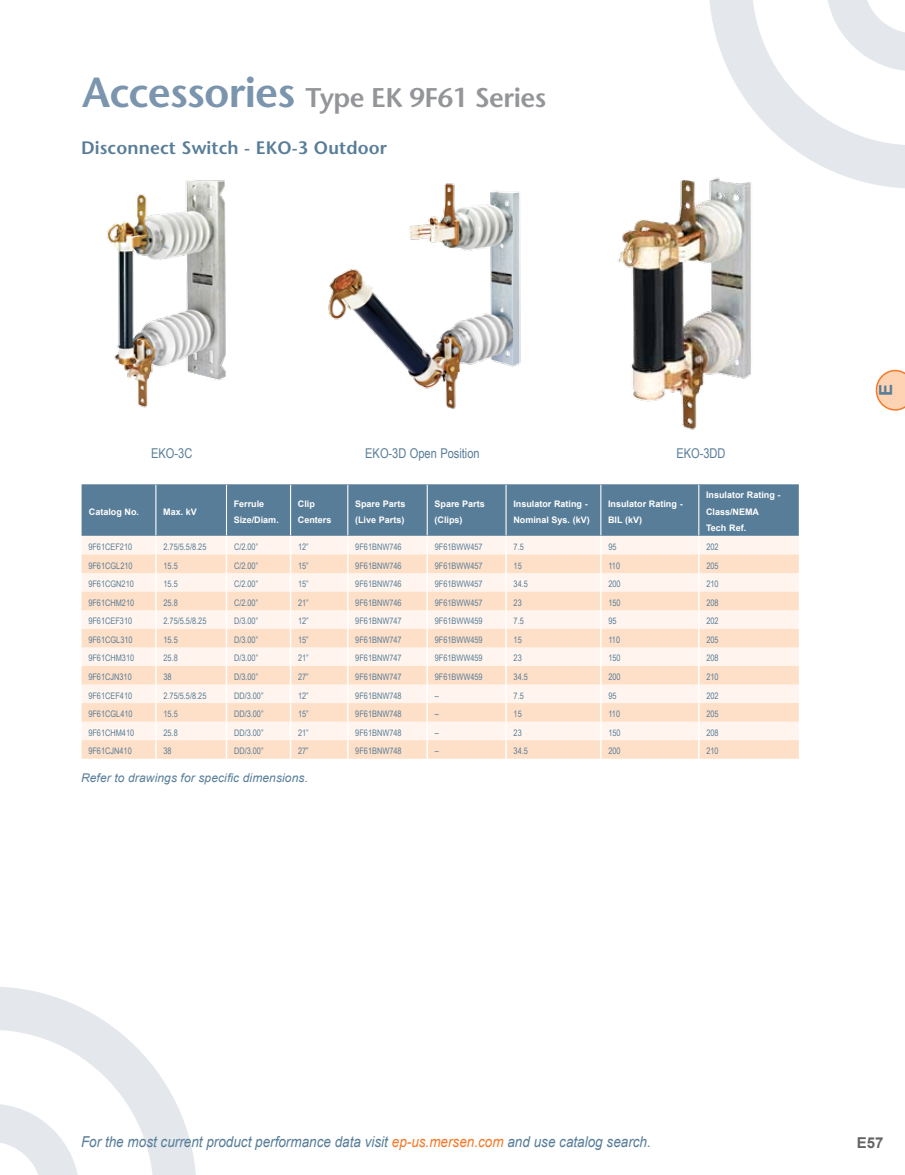
<style>
.page{position:relative;width:905px;height:1175px;background:#fff}
.page>*{position:absolute;margin:0;border:0;box-sizing:border-box;transform-origin:0 0}
.t1{font:600 27px "Stone Sans Std";letter-spacing:-.02em;color:#939598}
.t2{font:600 18px "Stone Sans Std";letter-spacing:.01em;color:#587d98}
.t3{font:700 18px "Arial";color:#587d98}
.t4{font:italic 15px "Arial";color:#587d98;scale:.9 1}
.t5{font:700 15px "Arial";color:#636466}
.t6{font:13.5px "Arial Narrow";color:#587d98}
.t7{font:italic 12px "Arial";letter-spacing:.01em;color:#587d98}
.t8{font:9px "Arial Narrow";color:#587d98}
.t9{font:700 9px/16.5px "Arial";color:#fff}
.s1{font-size:42px;color:#7a95ad}
.s2{color:#f47929}
</style>
<div class="page">
<svg style="left:0;top:987px;width:196px;height:187px"></svg>
<svg style="left:709px;top:0;width:195px;height:188px"></svg>
<svg style="left:875px;top:370px;width:29px;height:40px"></svg>
<svg style="left:82px;top:484px;width:716px;height:274px;background:#dfd6cf"></svg>
<img style="left:107px;top:180px;width:119px;height:228px">
<img style="left:617px;top:168px;width:146px;height:262px">
<img style="left:328px;top:183px;width:193px;height:226px">
<h1 class="t1" style="left:82px;top:82px;width:465px"><span class="s1">Accessories</span> Type EK 9F61 Series</h1>
<h2 class="t2" style="left:81px;top:137px;width:307px">Disconnect Switch - EKO-3 Outdoor</h2>
<h3 class="t6" style="left:151px;top:443px;width:43px">EKO-3C</h3>
<h3 class="t6" style="left:365px;top:443px;width:116px">EKO-3D Open Position</h3>
<h3 class="t6" style="left:676px;top:443px;width:51px">EKO-3DD</h3>
<p class="t9" style="left:89px;top:504px;width:52px">Catalog No.</p>
<p class="t9" style="left:163px;top:504px;width:35px">Max. kV</p>
<p class="t9" style="left:234px;top:495px;width:47px">Ferrule<br>Size/Diam.</p>
<p class="t9" style="left:298px;top:495px;width:35px">Clip<br>Centers</p>
<p class="t9" style="left:355px;top:495px;width:52px">Spare Parts (Live Parts)</p>
<p class="t9" style="left:434px;top:495px;width:52px">Spare Parts (Clips)</p>
<p class="t9" style="left:513px;top:495px;width:78px">Insulator Rating -<br>Nominal Sys. (kV)</p>
<p class="t9" style="left:608px;top:495px;width:76px">Insulator Rating -<br>BIL (kV)</p>
<p class="t9" style="left:706px;top:487px;width:76px">Insulator Rating -<br>Class/NEMA<br>Tech Ref.</p>
<p class="t8" style="left:88px;top:540px;width:45px">9F61CEF210</p>
<p class="t8" style="left:163px;top:540px;width:45px">2.75/5.5/8.25</p>
<p class="t8" style="left:234px;top:540px;width:26px">C/2.00”</p>
<p class="t8" style="left:298px;top:540px;width:12px">12”</p>
<p class="t8" style="left:355px;top:540px;width:48px">9F61BNW746</p>
<p class="t8" style="left:435px;top:540px;width:49px">9F61BWW457</p>
<p class="t8" style="left:513px;top:540px;width:12px">7.5</p>
<p class="t8" style="left:608px;top:540px;width:10px">95</p>
<p class="t8" style="left:706px;top:540px;width:14px">202</p>
<p class="t8" style="left:88px;top:559px;width:46px">9F61CGL210</p>
<p class="t8" style="left:163px;top:559px;width:16px">15.5</p>
<p class="t8" style="left:234px;top:559px;width:26px">C/2.00”</p>
<p class="t8" style="left:298px;top:559px;width:12px">15”</p>
<p class="t8" style="left:355px;top:559px;width:48px">9F61BNW746</p>
<p class="t8" style="left:435px;top:559px;width:49px">9F61BWW457</p>
<p class="t8" style="left:513px;top:559px;width:10px">15</p>
<p class="t8" style="left:608px;top:559px;width:13px">110</p>
<p class="t8" style="left:706px;top:559px;width:14px">205</p>
<p class="t8" style="left:88px;top:577px;width:47px">9F61CGN210</p>
<p class="t8" style="left:163px;top:577px;width:16px">15.5</p>
<p class="t8" style="left:234px;top:577px;width:26px">C/2.00”</p>
<p class="t8" style="left:298px;top:577px;width:12px">15”</p>
<p class="t8" style="left:355px;top:577px;width:48px">9F61BNW746</p>
<p class="t8" style="left:435px;top:577px;width:49px">9F61BWW457</p>
<p class="t8" style="left:513px;top:577px;width:16px">34.5</p>
<p class="t8" style="left:608px;top:577px;width:14px">200</p>
<p class="t8" style="left:706px;top:577px;width:14px">210</p>
<p class="t8" style="left:88px;top:596px;width:47px">9F61CHM210</p>
<p class="t8" style="left:163px;top:596px;width:16px">25.8</p>
<p class="t8" style="left:234px;top:596px;width:26px">C/2.00”</p>
<p class="t8" style="left:298px;top:596px;width:12px">21”</p>
<p class="t8" style="left:355px;top:596px;width:48px">9F61BNW746</p>
<p class="t8" style="left:435px;top:596px;width:49px">9F61BWW457</p>
<p class="t8" style="left:513px;top:596px;width:10px">23</p>
<p class="t8" style="left:608px;top:596px;width:14px">150</p>
<p class="t8" style="left:706px;top:596px;width:14px">208</p>
<p class="t8" style="left:88px;top:614px;width:45px">9F61CEF310</p>
<p class="t8" style="left:163px;top:614px;width:45px">2.75/5.5/8.25</p>
<p class="t8" style="left:234px;top:614px;width:26px">D/3.00”</p>
<p class="t8" style="left:298px;top:614px;width:12px">12”</p>
<p class="t8" style="left:355px;top:614px;width:48px">9F61BNW747</p>
<p class="t8" style="left:435px;top:614px;width:49px">9F61BWW459</p>
<p class="t8" style="left:513px;top:614px;width:12px">7.5</p>
<p class="t8" style="left:608px;top:614px;width:10px">95</p>
<p class="t8" style="left:706px;top:614px;width:14px">202</p>
<p class="t8" style="left:88px;top:633px;width:46px">9F61CGL310</p>
<p class="t8" style="left:163px;top:633px;width:16px">15.5</p>
<p class="t8" style="left:234px;top:633px;width:26px">D/3.00”</p>
<p class="t8" style="left:298px;top:633px;width:12px">15”</p>
<p class="t8" style="left:355px;top:633px;width:48px">9F61BNW747</p>
<p class="t8" style="left:435px;top:633px;width:49px">9F61BWW459</p>
<p class="t8" style="left:513px;top:633px;width:10px">15</p>
<p class="t8" style="left:608px;top:633px;width:13px">110</p>
<p class="t8" style="left:706px;top:633px;width:14px">205</p>
<p class="t8" style="left:88px;top:651px;width:47px">9F61CHM310</p>
<p class="t8" style="left:163px;top:651px;width:16px">25.8</p>
<p class="t8" style="left:234px;top:651px;width:26px">D/3.00”</p>
<p class="t8" style="left:298px;top:651px;width:12px">21”</p>
<p class="t8" style="left:355px;top:651px;width:48px">9F61BNW747</p>
<p class="t8" style="left:435px;top:651px;width:49px">9F61BWW459</p>
<p class="t8" style="left:513px;top:651px;width:10px">23</p>
<p class="t8" style="left:608px;top:651px;width:14px">150</p>
<p class="t8" style="left:706px;top:651px;width:14px">208</p>
<p class="t8" style="left:88px;top:670px;width:45px">9F61CJN310</p>
<p class="t8" style="left:163px;top:670px;width:10px">38</p>
<p class="t8" style="left:234px;top:670px;width:26px">D/3.00”</p>
<p class="t8" style="left:298px;top:670px;width:12px">27”</p>
<p class="t8" style="left:355px;top:670px;width:48px">9F61BNW747</p>
<p class="t8" style="left:435px;top:670px;width:49px">9F61BWW459</p>
<p class="t8" style="left:513px;top:670px;width:16px">34.5</p>
<p class="t8" style="left:608px;top:670px;width:14px">200</p>
<p class="t8" style="left:706px;top:670px;width:14px">210</p>
<p class="t8" style="left:88px;top:688px;width:45px">9F61CEF410</p>
<p class="t8" style="left:163px;top:688px;width:45px">2.75/5.5/8.25</p>
<p class="t8" style="left:234px;top:688px;width:31px">DD/3.00”</p>
<p class="t8" style="left:298px;top:688px;width:12px">12”</p>
<p class="t8" style="left:355px;top:688px;width:48px">9F61BNW748</p>
<p class="t8" style="left:435px;top:688px;width:6px">–</p>
<p class="t8" style="left:513px;top:688px;width:12px">7.5</p>
<p class="t8" style="left:608px;top:688px;width:10px">95</p>
<p class="t8" style="left:706px;top:688px;width:14px">202</p>
<p class="t8" style="left:88px;top:707px;width:46px">9F61CGL410</p>
<p class="t8" style="left:163px;top:707px;width:16px">15.5</p>
<p class="t8" style="left:234px;top:707px;width:31px">DD/3.00”</p>
<p class="t8" style="left:298px;top:707px;width:12px">15”</p>
<p class="t8" style="left:355px;top:707px;width:48px">9F61BNW748</p>
<p class="t8" style="left:435px;top:707px;width:6px">–</p>
<p class="t8" style="left:513px;top:707px;width:10px">15</p>
<p class="t8" style="left:608px;top:707px;width:13px">110</p>
<p class="t8" style="left:706px;top:707px;width:14px">205</p>
<p class="t8" style="left:88px;top:726px;width:47px">9F61CHM410</p>
<p class="t8" style="left:163px;top:726px;width:16px">25.8</p>
<p class="t8" style="left:234px;top:726px;width:31px">DD/3.00”</p>
<p class="t8" style="left:298px;top:726px;width:12px">21”</p>
<p class="t8" style="left:355px;top:726px;width:48px">9F61BNW748</p>
<p class="t8" style="left:435px;top:726px;width:6px">–</p>
<p class="t8" style="left:513px;top:726px;width:10px">23</p>
<p class="t8" style="left:608px;top:726px;width:14px">150</p>
<p class="t8" style="left:706px;top:726px;width:14px">208</p>
<p class="t8" style="left:88px;top:744px;width:45px">9F61CJN410</p>
<p class="t8" style="left:163px;top:744px;width:10px">38</p>
<p class="t8" style="left:234px;top:744px;width:31px">DD/3.00”</p>
<p class="t8" style="left:298px;top:744px;width:12px">27”</p>
<p class="t8" style="left:355px;top:744px;width:48px">9F61BNW748</p>
<p class="t8" style="left:435px;top:744px;width:6px">–</p>
<p class="t8" style="left:513px;top:744px;width:16px">34.5</p>
<p class="t8" style="left:608px;top:744px;width:14px">200</p>
<p class="t8" style="left:706px;top:744px;width:14px">210</p>
<h3 class="t7" style="left:81px;top:770px;width:228px">Refer to drawings for specific dimensions.</h3>
<h2 class="t3" style="left:873px;top:396px;width:14px;rotate:-90deg">E</h2>
<h3 class="t4" style="left:81px;top:1131px;width:634px">For the most current product performance data visit <span class="s2">ep-us.mersen.com</span> and use catalog search.</h3>
<h3 class="t5" style="left:856px;top:1133px;width:28px">E57</h3>
</div>
